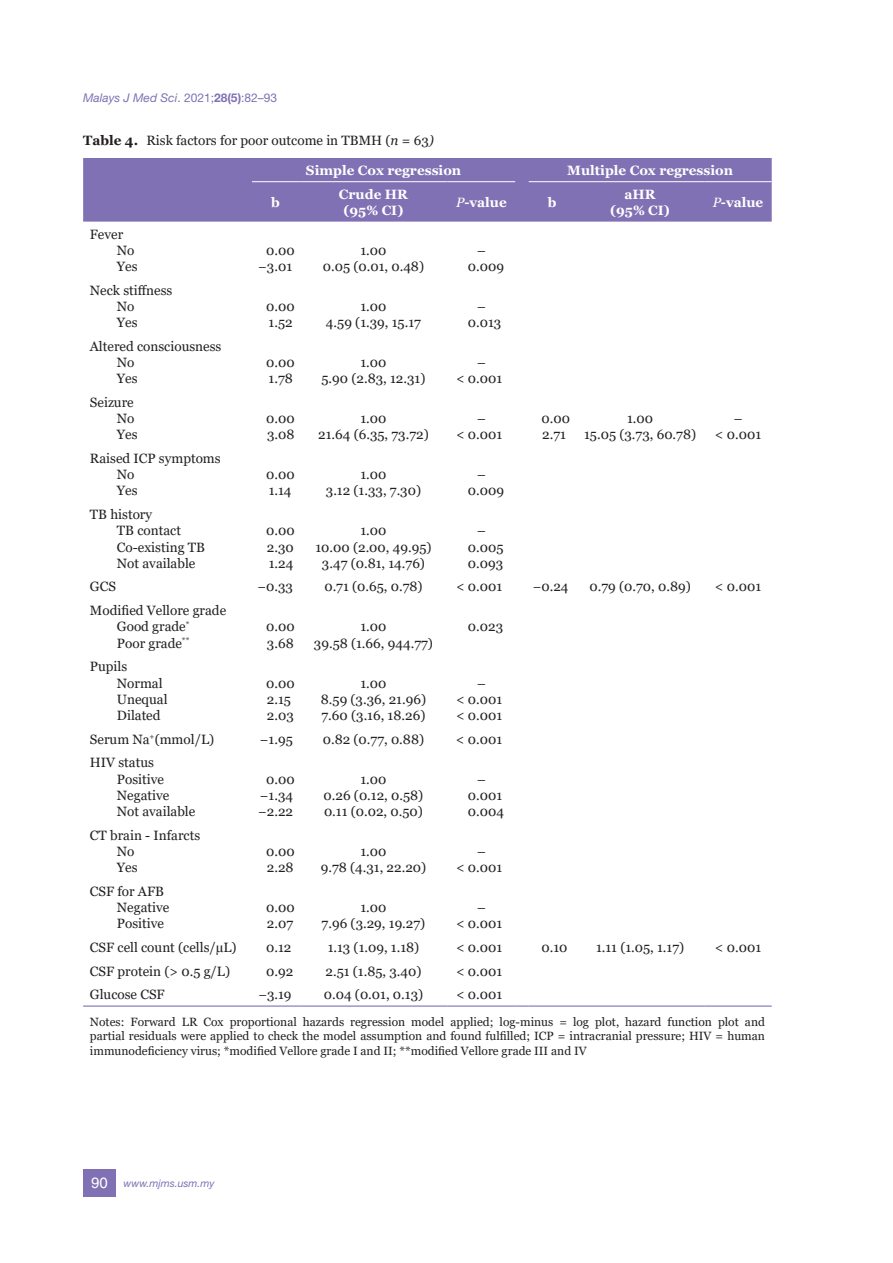
<style>
.page{position:relative;width:893px;height:1263px;background:#fff}
.page>*{position:absolute;margin:0;border:0;box-sizing:border-box;transform-origin:0 0}
.t1{font:13.5px/16.2px "Georgia";color:#231f20}
.t2{font:700 13.5px/16.2px "Georgia";color:#fff;text-align:center}
.t3{font:12px/14.4px "Georgia";color:#231f20;text-align:justify}
.t4{font:italic 12px "Helvetica Neue LT Std";color:#7f71b3}
.t5{font:italic 10.5px "Helvetica Neue LT Std";color:#7f71b3}
.s1{font-style:normal}
.s2{font-weight:700;font-style:normal}
.s3{font-weight:700}
.s4{font-style:italic}
.s5{font-weight:400;font-style:italic}
.s6{font-family:"Helvetica LT Std";font-style:normal;font-size:15px;color:#fff}
</style>
<div class="page">
<div style="left:83px;top:1169px;width:33px;height:27px;background:#7f71b3"></div>
<div style="left:83px;top:158px;width:689px;height:64px;background:#7f71b3"></div>
<hr style="left:83px;top:1005px;width:169px;height:2px;background:#7f71b3">
<hr style="left:252px;top:1005px;width:47px;height:2px;background:#7f71b3">
<hr style="left:299px;top:1005px;width:149px;height:2px;background:#7f71b3">
<hr style="left:448px;top:1005px;width:67px;height:2px;background:#7f71b3">
<svg style="left:515px;top:1005px;width:14px;height:2px"></svg>
<hr style="left:529px;top:1005px;width:47px;height:2px;background:#7f71b3">
<hr style="left:576px;top:1005px;width:128px;height:2px;background:#7f71b3">
<hr style="left:704px;top:1005px;width:68px;height:2px;background:#7f71b3">
<hr style="left:529px;top:181px;width:47px;height:1px;background:#fff">
<hr style="left:576px;top:181px;width:128px;height:1px;background:#fff">
<hr style="left:704px;top:181px;width:68px;height:1px;background:#fff">
<hr style="left:252px;top:181px;width:47px;height:1px;background:#fff">
<hr style="left:299px;top:181px;width:149px;height:1px;background:#fff">
<hr style="left:448px;top:181px;width:67px;height:1px;background:#fff">
<p class="t4" style="left:83px;top:91px;width:196px">Malays J Med Sci<span class="s1">. 2021;</span><span class="s2">28(5)</span><span class="s1">:82–93</span></p>
<p class="t1" style="left:83px;top:133px;width:352px"><span class="s3">Table 4.</span> Risk factors for poor outcome in TBMH (<span class="s4">n</span> = 63<span class="s4">)</span></p>
<p class="t2" style="left:306px;top:162px;width:157px">Simple Cox regression</p>
<p class="t2" style="left:567px;top:162px;width:167px">Multiple Cox regression</p>
<p class="t2" style="left:271px;top:194px;width:10px">b</p>
<p class="t2" style="left:339px;top:186px;width:70px">Crude HR (95% CI)</p>
<p class="t2" style="left:456px;top:194px;width:52px"><span class="s5">P</span>-value</p>
<p class="t2" style="left:548px;top:194px;width:10px">b</p>
<p class="t2" style="left:610px;top:186px;width:61px">aHR (95% CI)</p>
<p class="t2" style="left:713px;top:194px;width:52px"><span class="s5">P</span>-value</p>
<p class="t1" style="left:117px;top:226px;width:22px;text-indent:-27px">Fever<br>No<br>Yes</p>
<p class="t1" style="left:258px;top:242px;width:38px;text-align:center">0.00 −3.01</p>
<p class="t1" style="left:323px;top:242px;width:103px;text-align:center">1.00<br>0.05 (0.01, 0.48)</p>
<p class="t1" style="left:468px;top:242px;width:38px;text-indent:9px">–<br>0.009</p>
<p class="t1" style="left:117px;top:282px;width:57px;text-indent:-27px">Neck stiffness<br>No<br>Yes</p>
<p class="t1" style="left:117px;top:338px;width:106px;text-indent:-27px">Altered consciousness<br>No<br>Yes</p>
<p class="t1" style="left:117px;top:394px;width:22px;text-indent:-27px">Seizure<br>No<br>Yes</p>
<p class="t1" style="left:117px;top:450px;width:105px;text-indent:-27px">Raised ICP symptoms<br>No<br>Yes</p>
<p class="t1" style="left:117px;top:507px;width:90px;text-indent:-27px">TB history<br>TB contact<br>Co-existing TB<br>Not available</p>
<p class="t1" style="left:266px;top:298px;width:30px">0.00<br>1.52</p>
<p class="t1" style="left:326px;top:298px;width:96px;text-align:center">1.00<br>4.59 (1.39, 15.17</p>
<p class="t1" style="left:468px;top:298px;width:35px;text-align:center">–<br>0.013</p>
<p class="t1" style="left:266px;top:354px;width:30px">0.00<br>1.78</p>
<p class="t1" style="left:321px;top:354px;width:105px;text-align:center">1.00<br>5.90 (2.83, 12.31)</p>
<p class="t1" style="left:456px;top:354px;width:48px;text-align:center">–<br>&lt; 0.001</p>
<p class="t1" style="left:266px;top:411px;width:30px">0.00<br>3.08</p>
<p class="t1" style="left:318px;top:411px;width:112px;text-align:center">1.00<br>21.64 (6.35, 73.72)</p>
<p class="t1" style="left:456px;top:411px;width:48px;text-align:center">–<br>&lt; 0.001</p>
<p class="t1" style="left:541px;top:411px;width:30px">0.00<br>2.71</p>
<p class="t1" style="left:584px;top:411px;width:113px;text-align:center">1.00<br>15.05 (3.73, 60.78)</p>
<p class="t1" style="left:715px;top:411px;width:48px;text-align:center">–<br>&lt; 0.001</p>
<p class="t1" style="left:266px;top:467px;width:30px">0.00<br>1.14</p>
<p class="t1" style="left:326px;top:467px;width:97px;text-align:center">1.00<br>3.12 (1.33, 7.30)</p>
<p class="t1" style="left:468px;top:467px;width:38px;text-indent:9px">–<br>0.009</p>
<p class="t1" style="left:266px;top:523px;width:30px;text-align:justify">0.00<br>2.30<br>1.24</p>
<p class="t1" style="left:315px;top:523px;width:118px;text-align:center">1.00<br>10.00 (2.00, 49.95)<br>3.47 (0.81, 14.76)</p>
<p class="t1" style="left:468px;top:523px;width:37px;text-indent:9px">–<br>0.005<br>0.093</p>
<p class="t1" style="left:90px;top:579px;width:28px">GCS</p>
<p class="t1" style="left:258px;top:579px;width:37px">−0.33</p>
<p class="t1" style="left:324px;top:579px;width:100px">0.71 (0.65, 0.78)</p>
<p class="t1" style="left:456px;top:579px;width:48px">&lt; 0.001</p>
<p class="t1" style="left:533px;top:579px;width:37px">−0.24</p>
<p class="t1" style="left:589px;top:579px;width:103px">0.79 (0.70, 0.89)</p>
<p class="t1" style="left:715px;top:579px;width:48px">&lt; 0.001</p>
<p class="t1" style="left:117px;top:603px;width:111px;text-indent:-27px">Modified Vellore grade<br>Good grade<sup>*<br></sup>Poor grade<sup>**</sup></p>
<p class="t1" style="left:266px;top:619px;width:30px">0.00<br>3.68</p>
<p class="t1" style="left:314px;top:619px;width:121px;text-align:center">1.00<br>39.58 (1.66, 944.77)</p>
<p class="t1" style="left:468px;top:619px;width:37px">0.023</p>
<p class="t1" style="left:117px;top:659px;width:52px;text-indent:-27px">Pupils<br>Normal<br>Unequal<br>Dilated</p>
<p class="t1" style="left:266px;top:675px;width:30px">0.00<br>2.15<br>2.03</p>
<p class="t1" style="left:321px;top:675px;width:107px;text-align:center">1.00<br>8.59 (3.36, 21.96)<br>7.60 (3.16, 18.26)</p>
<p class="t1" style="left:456px;top:675px;width:48px;text-align:center">–<br>&lt; 0.001 &lt; 0.001</p>
<p class="t1" style="left:90px;top:731px;width:126px">Serum Na<sup>+</sup>(mmol/L)</p>
<p class="t1" style="left:260px;top:731px;width:34px">−1.95</p>
<p class="t1" style="left:323px;top:731px;width:103px">0.82 (0.77, 0.88)</p>
<p class="t1" style="left:456px;top:731px;width:48px">&lt; 0.001</p>
<p class="t1" style="left:117px;top:755px;width:80px;text-indent:-27px">HIV status<br>Positive<br>Negative<br>Not available</p>
<p class="t1" style="left:258px;top:771px;width:38px;text-align:center">0.00 −1.34 −2.22</p>
<p class="t1" style="left:324px;top:771px;width:101px;text-align:center">1.00<br>0.26 (0.12, 0.58)<br>0.11 (0.02, 0.50)</p>
<p class="t1" style="left:468px;top:771px;width:38px;text-indent:9px">–<br>0.001<br>0.004</p>
<p class="t1" style="left:117px;top:827px;width:85px;text-indent:-27px">CT brain - Infarcts<br>No<br>Yes</p>
<p class="t1" style="left:117px;top:883px;width:54px;text-indent:-27px">CSF for AFB<br>Negative<br>Positive</p>
<p class="t1" style="left:266px;top:843px;width:30px">0.00<br>2.28</p>
<p class="t1" style="left:321px;top:843px;width:107px;text-align:center">1.00<br>9.78 (4.31, 22.20)</p>
<p class="t1" style="left:456px;top:843px;width:48px;text-align:center">–<br>&lt; 0.001</p>
<p class="t1" style="left:266px;top:899px;width:30px">0.00<br>2.07</p>
<p class="t1" style="left:322px;top:899px;width:105px;text-align:center">1.00<br>7.96 (3.29, 19.27)</p>
<p class="t1" style="left:456px;top:899px;width:48px;text-align:center">–<br>&lt; 0.001</p>
<p class="t1" style="left:90px;top:939px;width:148px">CSF cell count (cells/µL)</p>
<p class="t1" style="left:266px;top:939px;width:27px">0.12</p>
<p class="t1" style="left:328px;top:939px;width:93px">1.13 (1.09, 1.18)</p>
<p class="t1" style="left:456px;top:939px;width:48px">&lt; 0.001</p>
<p class="t1" style="left:541px;top:939px;width:28px">0.10</p>
<p class="t1" style="left:596px;top:939px;width:90px">1.11 (1.05, 1.17)</p>
<p class="t1" style="left:715px;top:939px;width:48px">&lt; 0.001</p>
<p class="t1" style="left:90px;top:963px;width:142px">CSF protein (&gt; 0.5 g/L)</p>
<p class="t1" style="left:266px;top:963px;width:29px">0.92</p>
<p class="t1" style="left:325px;top:963px;width:98px">2.51 (1.85, 3.40)</p>
<p class="t1" style="left:456px;top:963px;width:48px">&lt; 0.001</p>
<p class="t1" style="left:90px;top:987px;width:76px">Glucose CSF</p>
<p class="t1" style="left:258px;top:987px;width:35px">−3.19</p>
<p class="t1" style="left:324px;top:987px;width:101px">0.04 (0.01, 0.13)</p>
<p class="t1" style="left:456px;top:987px;width:48px">&lt; 0.001</p>
<p class="t3" style="left:90px;top:1015px;width:677px">Notes: Forward LR Cox proportional hazards regression model applied; log-minus = log plot, hazard function plot and partial residuals were applied to check the model assumption and found fulfilled; ICP = intracranial pressure; HIV = human immunodeficiency virus; *modified Vellore grade I and II; **modified Vellore grade III and IV</p>
<p class="t5" style="left:91px;top:1176px;width:125px"><span class="s6">90</span> www.mjms.usm.my</p>
</div>
